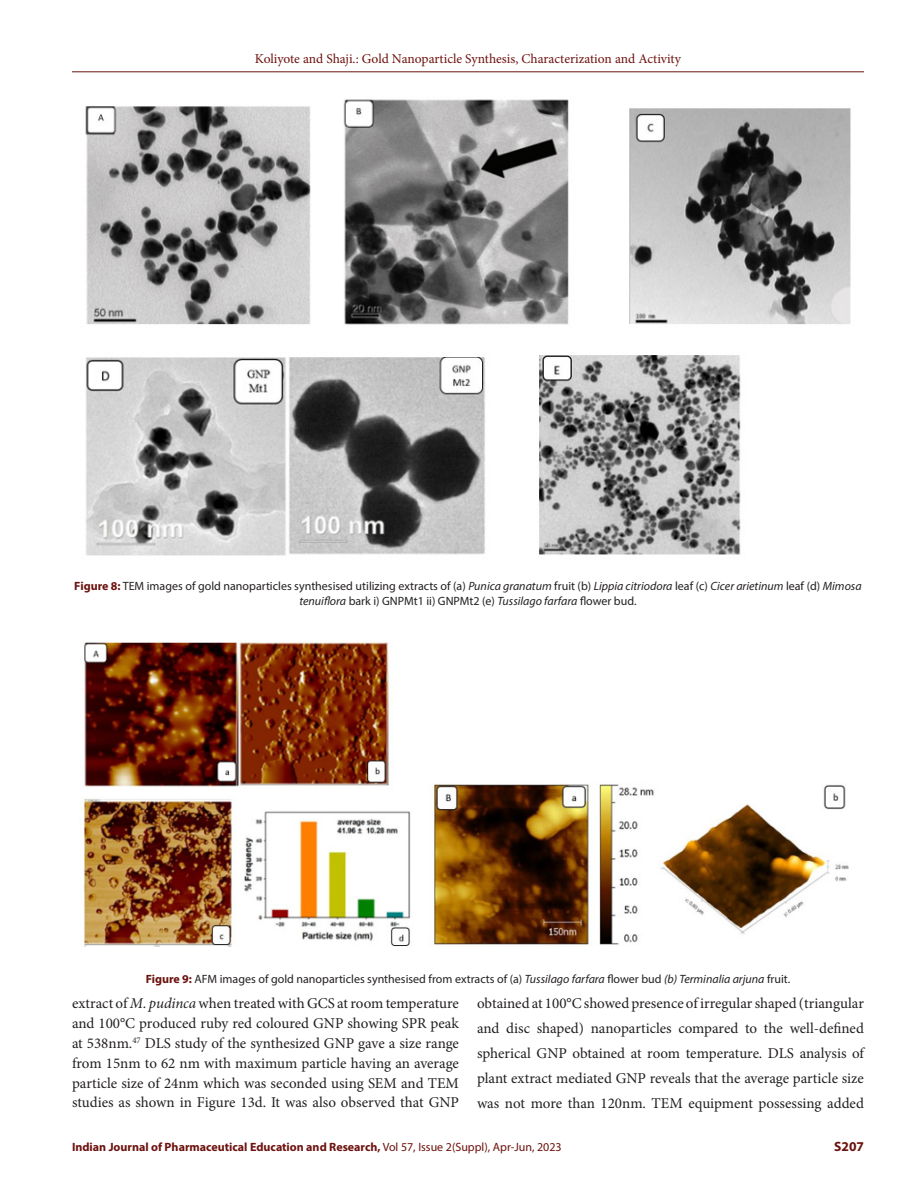
<style>
.page{position:relative;width:918px;height:1188px;background:#fff}
.page>*{position:absolute;margin:0;border:0;box-sizing:border-box;transform-origin:0 0}
.Body_text{font:15px/19.8px "Minion Pro";color:#231f20;text-align:justify}
.t1{font:13.5px "Minion Pro";letter-spacing:-.005em;color:#6c120e}
.t2{font:700 13.5px "Myriad Pro";color:#6c120e}
.FIG_Caption{font:12px/15px "Myriad Pro";color:#231f20;text-align:center}
.t3{font:700 12px "Myriad Pro";color:#6c120e}
.s1{font-weight:700;color:#6c120e}
.s2{font-style:italic}
.s3{font-weight:400}
</style>
<div class="page">
<hr style="left:72px;top:72px;width:792px;height:1px;background:#6c120e">
<img style="left:85px;top:99px;width:766px;height:457px">
<img style="left:84px;top:639px;width:765px;height:308px">
<p class="t1" style="left:255px;top:50px;width:428px">Koliyote and Shaji.: Gold Nanoparticle Synthesis, Characterization and Activity</p>
<p class="FIG_Caption" style="left:74px;top:578px;width:789px"><span class="s1">Figure 8:</span> TEM images of gold nanoparticles synthesised utilizing extracts of (a) <span class="s2">Punica granatum</span> fruit (b) <span class="s2">Lippia citriodora</span> leaf (c) <span class="s2">Cicer arietinum</span> leaf (d) <span class="s2">Mimosa tenuiflora</span> bark i) GNPMt1 ii) GNPMt2 (e) <span class="s2">Tussilago farfara</span> flower bud.</p>
<p class="FIG_Caption" style="left:146px;top:971px;width:646px"><span class="s1">Figure 9:</span> AFM images of gold nanoparticles synthesised from extracts of (a) <span class="s2">Tussilago farfara</span> flower bud <span class="s2">(b) Terminalia arjuna</span> fruit.</p>
<p class="Body_text" style="left:72px;top:994px;width:389px">extract of <span class="s2">M. pudinca</span> when treated with GCS at room temperature and 100°C produced ruby red coloured GNP showing SPR peak at 538nm.<sup>47</sup> DLS study of the synthesized GNP gave a size range from 15nm to 62 nm with maximum particle having an average particle size of 24nm which was seconded using SEM and TEM studies as shown in Figure 13d. It was also observed that GNP</p>
<p class="Body_text" style="left:477px;top:991px;width:389px;line-height:24.8px">obtained at 100°C showed presence of irregular shaped (triangular and disc shaped) nanoparticles compared to the well-defined spherical GNP obtained at room temperature. DLS analysis of plant extract mediated GNP reveals that the average particle size was not more than 120nm. TEM equipment possessing added</p>
<p class="t3" style="left:72px;top:1139px;width:491px">Indian Journal of Pharmaceutical Education and Research, <span class="s3">Vol 57, Issue 2(Suppl), Apr-Jun, 2023</span></p>
<p class="t2" style="left:834px;top:1137px;width:31px">S207</p>
</div>
